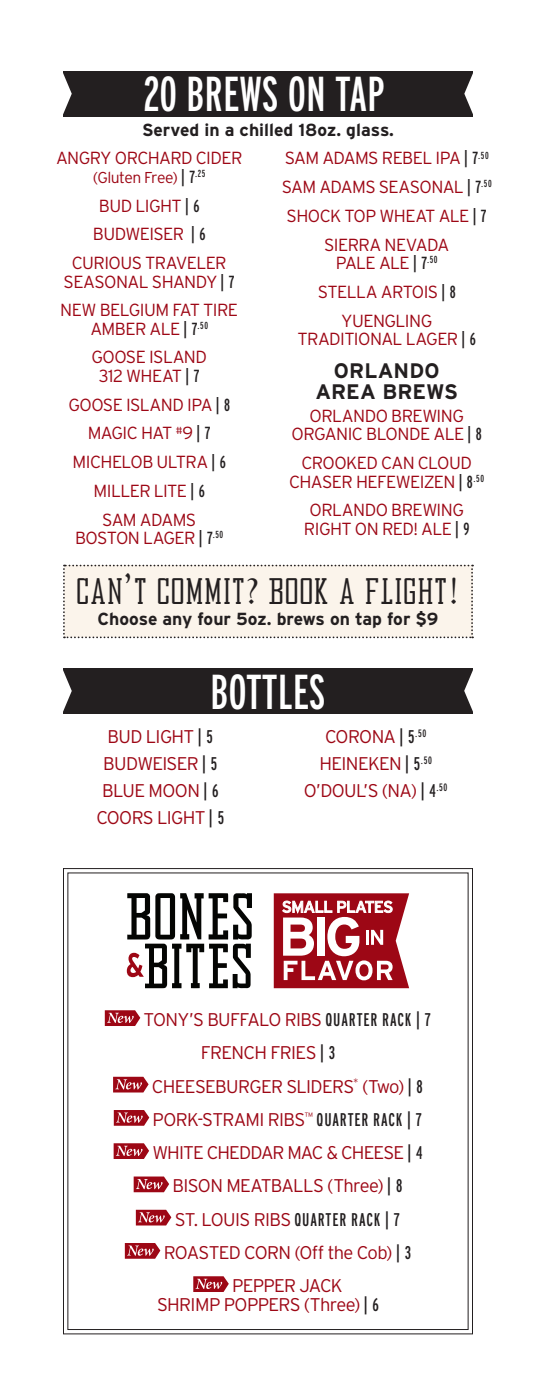
<style>
.page{position:relative;width:536px;height:1386px;background:#fff}
.page>*{position:absolute;margin:0;border:0;box-sizing:border-box;transform-origin:0 0}
.t1{font:extra-condensed 49px "Interstate";color:#fff}
.t2{font:36.75px "Bureau";color:#231f20}
.t3{font:700 21px/21px "Interstate";letter-spacing:.005em;color:#231f20;text-align:center}
.t4{font:300 18.38px/26.9px "Interstate";letter-spacing:-.04em;color:#9d0715;text-align:center}
.t5{font:extra-condensed 18.38px "Interstate";letter-spacing:.045em;color:#231f20}
.t6{font:300 17.5px/28.7px "Interstate";letter-spacing:-.035em;color:#9d0715;text-align:center}
.t7{font:700 17.5px "Interstate";color:#231f20}
.t8{font:300 15.75px "Interstate";letter-spacing:-.03em;color:#9d0715}
.s1{font-weight:400;font-stretch:extra-condensed;font-size:17.5px;color:#231f20}
.s2{font-weight:400;font-stretch:extra-condensed;color:#231f20}
.s3{font-weight:300;font-stretch:normal;color:#9d0715}
</style>
<div class="page">
<svg style="left:63px;top:868px;width:410px;height:467px"></svg>
<svg style="left:105px;top:1010px;width:35px;height:16px"></svg>
<svg style="left:113px;top:1077px;width:35px;height:16px"></svg>
<svg style="left:114px;top:1110px;width:35px;height:16px"></svg>
<svg style="left:114px;top:1143px;width:35px;height:16px"></svg>
<svg style="left:134px;top:1177px;width:35px;height:15px"></svg>
<svg style="left:136px;top:1210px;width:35px;height:16px"></svg>
<svg style="left:125px;top:1243px;width:35px;height:16px"></svg>
<svg style="left:193px;top:1276px;width:36px;height:16px"></svg>
<div style="left:63px;top:71px;width:409px;height:45px;background:#231f20"></div>
<svg style="left:63px;top:73px;width:9px;height:44px"></svg>
<svg style="left:464px;top:71px;width:9px;height:46px"></svg>
<div style="left:63px;top:565px;width:410px;height:73px;background:#fbf4eb"></div>
<div style="left:63px;top:668px;width:409px;height:46px;background:#231f20"></div>
<svg style="left:63px;top:670px;width:9px;height:42px"></svg>
<svg style="left:464px;top:668px;width:9px;height:46px"></svg>
<svg style="left:127px;top:893px;width:125px;height:95px"></svg>
<svg style="left:274px;top:893px;width:135px;height:95px"></svg>
<h1 class="t1" style="left:143px;top:64px;width:243px">20 BREWS ON TAP</h1>
<p class="t7" style="left:142px;top:119px;width:253px">Served in a chilled 18oz. glass.</p>
<p class="t6" style="left:56px;top:144px;width:188px">ANGRY ORCHARD CIDER</p>
<p class="t8" style="left:93px;top:168px;width:114px">(Gluten Free) <span class="s1">| 7</span><sup>.25</sup></p>
<p class="t6" style="left:72px;top:191px;width:156px">BUD LIGHT <span class="s2">| 6<br></span>BUDWEISER <span class="s2">| 6<br></span>CURIOUS TRAVELER</p>
<p class="t6" style="left:60px;top:267px;width:179px;text-align:left">SEASONAL SHANDY <span class="s2">| 7<br></span>NEW BELGIUM FAT TIRE</p>
<p class="t6" style="left:90px;top:314px;width:119px;text-align:left">AMBER ALE <span class="s2">| 7</span><sup>.50<br></sup>GOOSE ISLAND</p>
<p class="t6" style="left:68px;top:361px;width:163px">312 WHEAT <span class="s2">| 7<br></span>GOOSE ISLAND IPA <span class="s2">| 8<br></span>MAGIC HAT <sup>#</sup>9 <span class="s2">| 7<br></span>MICHELOB ULTRA <span class="s2">| 6<br></span>MILLER LITE <span class="s2">| 6<br></span>SAM ADAMS</p>
<p class="t6" style="left:75px;top:523px;width:150px">BOSTON LAGER <span class="s2">| 7</span><sup>.50</sup></p>
<p class="t6" style="left:282px;top:144px;width:211px">SAM ADAMS REBEL IPA <span class="s2">| 7</span><sup>.50<br></sup>SAM ADAMS SEASONAL <span class="s2">| 7</span><sup>.50<br></sup>SHOCK TOP WHEAT ALE <span class="s2">| 7<br></span>SIERRA NEVADA</p>
<p class="t6" style="left:318px;top:249px;width:139px">PALE ALE <span class="s2">| 7</span><sup>.50<br></sup>STELLA ARTOIS <span class="s2">| 8<br></span>YUENGLING</p>
<p class="t6" style="left:297px;top:324px;width:180px">TRADITIONAL LAGER <span class="s2">| 6</span></p>
<p class="t3" style="left:315px;top:360px;width:144px">ORLANDO<br>AREA BREWS</p>
<p class="t6" style="left:291px;top:407px;width:192px;line-height:18.4px">ORLANDO BREWING<br>ORGANIC BLONDE ALE <span class="s2">| 8</span></p>
<p class="t6" style="left:289px;top:454px;width:196px;line-height:18.4px">CROOKED CAN CLOUD<br>CHASER HEFEWEIZEN <span class="s2">| 8</span><sup>.50</sup></p>
<p class="t6" style="left:304px;top:501px;width:167px;line-height:18.4px">ORLANDO BREWING<br>RIGHT ON RED! ALE <span class="s2">| 9</span></p>
<h2 class="t2" style="left:123px;top:551px;width:11px">,</h2>
<p class="t7" style="left:97px;top:608px;width:342px">Choose any four 5oz. brews on tap for $9</p>
<h2 class="t2" style="left:76px;top:577px;width:385px">CAN T COMMIT? BOOK A FLIGHT!</h2>
<h1 class="t1" style="left:210px;top:662px;width:117px">BOTTLES</h1>
<p class="t4" style="left:96px;top:723px;width:129px">BUD LIGHT <span class="s2">| 5<br></span>BUDWEISER <span class="s2">| 5<br></span>BLUE MOON <span class="s2">| 6<br></span>COORS LIGHT <span class="s2">| 5</span></p>
<p class="t4" style="left:304px;top:723px;width:145px">CORONA <span class="s2">| 5</span><sup>.50<br></sup>HEINEKEN <span class="s2">| 5</span><sup>.50<br></sup>O’DOUL’S (NA) <span class="s2">| 4</span><sup>.50</sup></p>
<p class="t4" style="left:144px;top:1006px;width:289px">TONY’S BUFFALO RIBS <span class="s2">QUARTER RACK | 7</span></p>
<p class="t4" style="left:201px;top:1039px;width:136px">FRENCH FRIES <span class="s2">| 3</span></p>
<p class="t4" style="left:152px;top:1072px;width:272px">CHEESEBURGER SLIDERS<sup>*</sup> (Two) <span class="s2">| 8</span></p>
<p class="t4" style="left:153px;top:1106px;width:271px">PORK-STRAMI RIBS<sup>™</sup> <span class="s2">QUARTER RACK | 7</span></p>
<p class="t4" style="left:152px;top:1139px;width:271px">WHITE CHEDDAR MAC &amp; CHEESE <span class="s2">| 4</span></p>
<p class="t4" style="left:172px;top:1172px;width:231px">BISON MEATBALLS (Three) <span class="s2">| 8</span></p>
<p class="t5" style="left:175px;top:1208px;width:227px"><span class="s3">ST. LOUIS RIBS</span> QUARTER RACK | 7</p>
<p class="t4" style="left:164px;top:1239px;width:249px">ROASTED CORN (Off the Cob) <span class="s2">| 3</span></p>
<p class="t4" style="left:232px;top:1272px;width:112px">PEPPER JACK</p>
<p class="t4" style="left:157px;top:1291px;width:223px">SHRIMP POPPERS (Three) <span class="s2">| 6</span></p>
</div>
